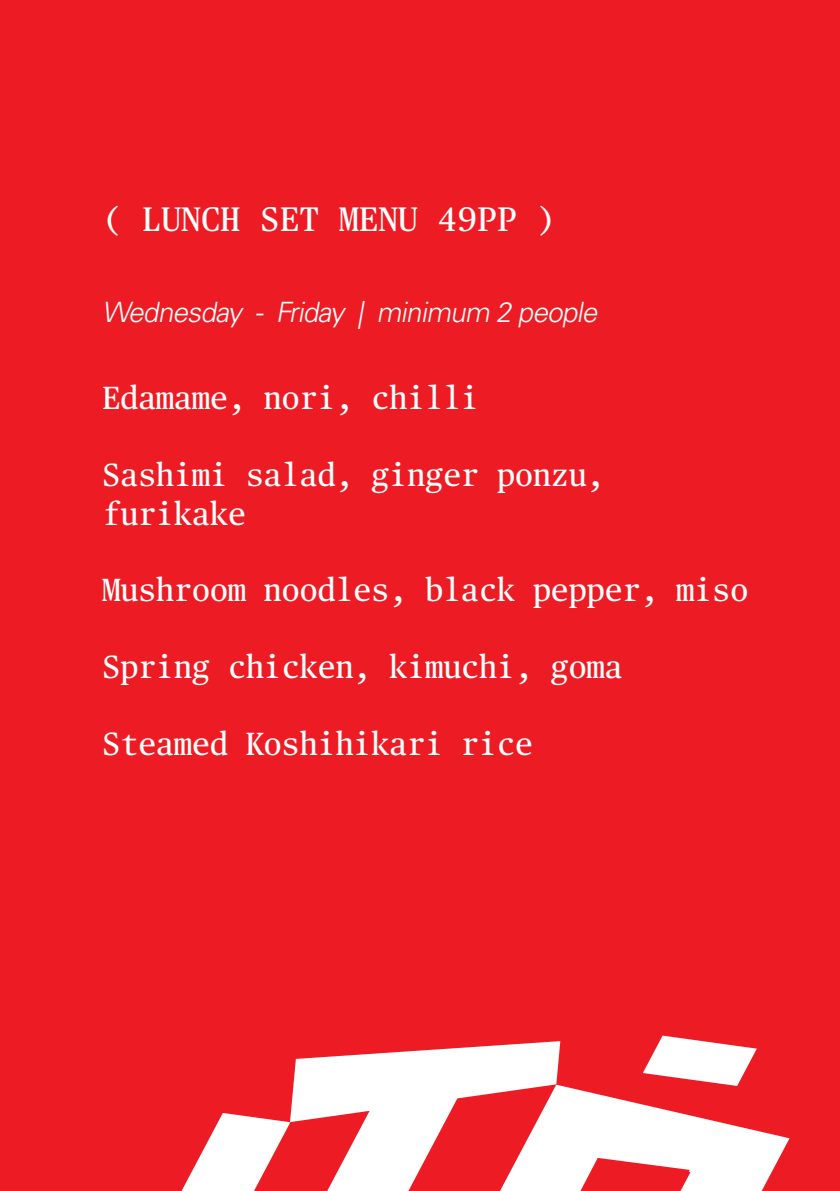
<style>
.page{position:relative;width:840px;height:1191px;background:#fff}
.page>*{position:absolute;margin:0;border:0;box-sizing:border-box;transform-origin:0 0}
.t1{font:34px "Publico Text Mono";color:#fff}
.t2{font:32px "Publico Text Mono";letter-spacing:-.02em;color:#fff}
.headline_2{font:italic 300 28px "Univers LT Std";color:#fff}
</style>
<div class="page">
<div style="left:0;top:0;width:839px;height:1191px;background:#ed1c24"></div>
<svg style="left:290px;top:1045px;width:209px;height:146px;fill:#fff"></svg>
<svg style="left:181px;top:1113px;width:109px;height:78px"></svg>
<svg style="left:499px;top:1035px;width:290px;height:156px"></svg>
<p class="t1" style="left:102px;top:194px;width:455px">( LUNCH SET MENU 49PP )</p>
<p class="headline_2" style="left:102px;top:295px;width:502px">Wednesday - Friday | minimum 2 people</p>
<p class="t2" style="left:102px;top:374px;width:378px">Edamame, nori, chilli</p>
<p class="t2" style="left:102px;top:451px;width:504px">Sashimi salad, ginger ponzu,</p>
<p class="t2" style="left:102px;top:489px;width:146px">furikake</p>
<p class="t2" style="left:102px;top:566px;width:647px">Mushroom noodles, black pepper, miso</p>
<p class="t2" style="left:102px;top:643px;width:522px">Spring chicken, kimuchi, goma</p>
<p class="t2" style="left:102px;top:720px;width:432px">Steamed Koshihikari rice</p>
</div>
